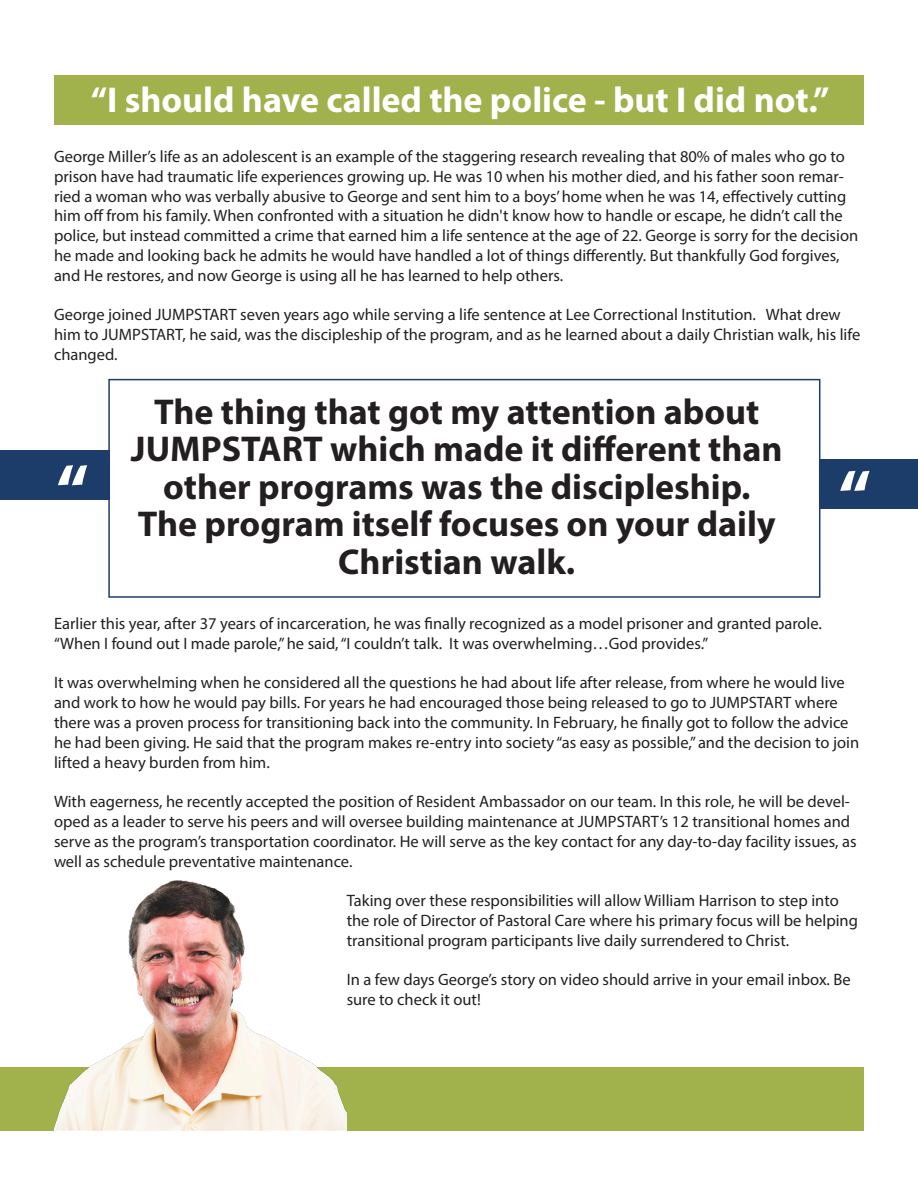
<style>
.page{position:relative;width:918px;height:1188px;background:#fff}
.page>*{position:absolute;margin:0;border:0;box-sizing:border-box;transform-origin:0 0}
.t1{font:700 72px "Myriad Pro";color:#fff}
.t2{font:700 36px/37.5px "Myriad Pro";color:#231f20;text-align:center}
.t3{font:700 36px "Myriad Pro";color:#fff}
.t4{font:16.5px/19.8px "Myriad Pro";color:#231f20}
</style>
<div class="page">
<div style="left:54px;top:76px;width:810px;height:49px;background:#a1b14b"></div>
<div style="left:0;top:1067px;width:864px;height:64px;background:#a1b14b"></div>
<div style="left:0;top:451px;width:109px;height:49px;background:#1c3d6a"></div>
<div style="left:820px;top:459px;width:98px;height:49px;background:#1c3d6a"></div>
<img style="left:54px;top:880px;width:293px;height:251px">
<div style="left:108px;top:379px;width:712px;height:219px;border:2px solid #1c3d6a"></div>
<p class="t3" style="left:91px;top:77px;width:740px">“I should have called the police - but I did not.”</p>
<p class="t4" style="left:54px;top:146px;width:806px">George Miller’s life as an adolescent is an example of the staggering research revealing that 80% of males who go to prison have had traumatic life experiences growing up. He was 10 when his mother died, and his father soon remar&shy;ried a woman who was verbally abusive to George and sent him to a boys’ home when he was 14, effectively cutting him off from his family. When confronted with a situation he didn't know how to handle or escape, he didn’t call the police, but instead committed a crime that earned him a life sentence at the age of 22. George is sorry for the decision he made and looking back he admits he would have handled a lot of things differently. But thankfully God forgives, and He restores, and now George is using all he has learned to help others.</p>
<p class="t4" style="left:54px;top:305px;width:808px">George joined JUMPSTART seven years ago while serving a life sentence at Lee Correctional Institution. What drew him to JUMPSTART, he said, was the discipleship of the program, and as he learned about a daily Christian walk, his life changed.</p>
<p class="t2" style="left:131px;top:392px;width:653px">The thing that got my attention about JUMPSTART which made it different than other programs was the discipleship.<br>The program itself focuses on your daily Christian walk.</p>
<p class="t1" style="left:56px;top:443px;width:34px">“</p>
<p class="t1" style="left:838px;top:449px;width:34px">“</p>
<p class="t4" style="left:54px;top:613px;width:770px">Earlier this year, after 37 years of incarceration, he was finally recognized as a model prisoner and granted parole. “When I found out I made parole,” he said, “I couldn’t talk. It was overwhelming…God provides.”</p>
<p class="t4" style="left:54px;top:673px;width:807px">It was overwhelming when he considered all the questions he had about life after release, from where he would live and work to how he would pay bills. For years he had encouraged those being released to go to JUMPSTART where there was a proven process for transitioning back into the community. In February, he finally got to follow the advice he had been giving. He said that the program makes re-entry into society “as easy as possible,” and the decision to join lifted a heavy burden from him.</p>
<p class="t4" style="left:54px;top:792px;width:804px">With eagerness, he recently accepted the position of Resident Ambassador on our team. In this role, he will be devel&shy;oped as a leader to serve his peers and will oversee building maintenance at JUMPSTART’s 12 transitional homes and serve as the program’s transportation coordinator. He will serve as the key contact for any day-to-day facility issues, as well as schedule preventative maintenance.</p>
<p class="t4" style="left:347px;top:891px;width:513px">Taking over these responsibilities will allow William Harrison to step into the role of Director of Pastoral Care where his primary focus will be helping transitional program participants live daily surrendered to Christ.</p>
<p class="t4" style="left:347px;top:970px;width:506px">In a few days George’s story on video should arrive in your email inbox. Be sure to check it out!</p>
</div>
